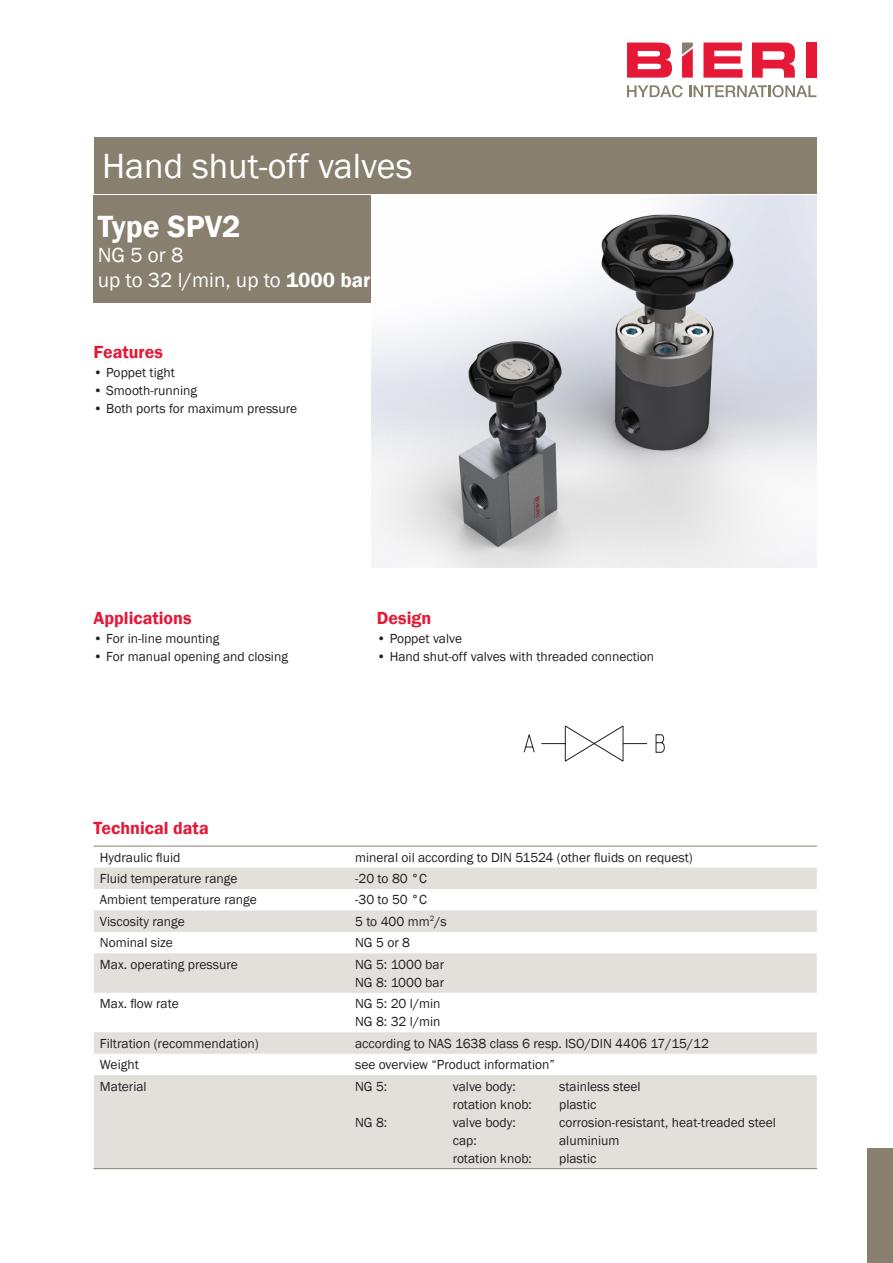
<style>
.page{position:relative;width:893px;height:1263px;background:#fff}
.page>*{position:absolute;margin:0;border:0;box-sizing:border-box;transform-origin:0 0}
._01_Titelseite_Titel_1{font:36px "Franklin Gothic";color:#fff}
._02_Titelseite_Untertitel_1{font:600 31.5px "Franklin Gothic";color:#fff}
._03_Titelseite_Untertitel_2{font:21px "Franklin Gothic";color:#fff}
._04_Titel_rot{font:600 18px "Franklin Gothic";color:#e51836}
._07_Grundtext{font:13.5px "Franklin Gothic";color:#231f20}
._07_1_Grundtext_Englisch{font:13.5px "Franklin Gothic";color:#231f20}
.s1{font-weight:600}
</style>
<div class="page">
<div style="left:806px;top:43px;width:10px;height:35px;background:#e51836"></div>
<svg style="left:682px;top:43px;width:11px;height:35px"></svg>
<svg style="left:627px;top:43px;width:45px;height:35px"></svg>
<svg style="left:703px;top:43px;width:39px;height:35px"></svg>
<svg style="left:752px;top:43px;width:43px;height:35px"></svg>
<svg style="left:627px;top:85px;width:56px;height:12px"></svg>
<svg style="left:689px;top:85px;width:127px;height:12px"></svg>
<div style="left:94px;top:137px;width:722px;height:56px;background:#887f6f"></div>
<div style="left:94px;top:195px;width:278px;height:108px;background:#887f6f"></div>
<div style="left:867px;top:1148px;width:26px;height:115px;background:#887f6f"></div>
<svg style="left:523px;top:725px;width:142px;height:37px"></svg>
<img style="left:372px;top:196px;width:444px;height:371px">
<svg style="left:94px;top:867px;width:723px;height:301px;fill:#e3e0db"></svg>
<hr style="left:94px;top:846px;width:255px;height:1px;background:#887f6f">
<hr style="left:349px;top:846px;width:468px;height:1px;background:#887f6f">
<hr style="left:94px;top:1168px;width:255px;height:1px;background:#887f6f">
<hr style="left:349px;top:1168px;width:468px;height:1px;background:#887f6f">
<p class="_01_Titelseite_Titel_1" style="left:102px;top:144px;width:312px">Hand shut-off valves</p>
<p class="_02_Titelseite_Untertitel_1" style="left:98px;top:207px;width:144px">Type SPV2</p>
<p class="_03_Titelseite_Untertitel_2" style="left:98px;top:242px;width:87px">NG 5 or 8</p>
<p class="_03_Titelseite_Untertitel_2" style="left:98px;top:267px;width:274px">up to 32 l/min, up to <span class="s1">1000 bar</span></p>
<p class="_04_Titel_rot" style="left:94px;top:341px;width:71px">Features</p>
<p class="_07_Grundtext" style="left:94px;top:364px;width:83px">• Poppet tight</p>
<p class="_07_Grundtext" style="left:94px;top:382px;width:105px">• Smooth-running</p>
<p class="_07_Grundtext" style="left:94px;top:400px;width:205px">• Both ports for maximum pressure</p>
<p class="_04_Titel_rot" style="left:94px;top:607px;width:100px">Applications</p>
<p class="_07_Grundtext" style="left:94px;top:630px;width:127px">• For in-line mounting</p>
<p class="_07_Grundtext" style="left:94px;top:648px;width:196px">• For manual opening and closing</p>
<p class="_04_Titel_rot" style="left:94px;top:817px;width:117px">Technical data</p>
<p class="_04_Titel_rot" style="left:377px;top:607px;width:56px">Design</p>
<p class="_07_Grundtext" style="left:377px;top:630px;width:87px">• Poppet valve</p>
<p class="_07_Grundtext" style="left:377px;top:648px;width:279px">• Hand shut-off valves with threaded connection</p>
<p class="_07_Grundtext" style="left:100px;top:849px;width:82px">Hydraulic fluid</p>
<p class="_07_Grundtext" style="left:355px;top:849px;width:339px">mineral oil according to DIN 51524 (other fluids on request)</p>
<p class="_07_1_Grundtext_Englisch" style="left:100px;top:870px;width:139px">Fluid temperature range</p>
<p class="_07_Grundtext" style="left:355px;top:870px;width:73px">-20 to 80 °C</p>
<p class="_07_1_Grundtext_Englisch" style="left:100px;top:891px;width:159px">Ambient temperature range</p>
<p class="_07_Grundtext" style="left:355px;top:891px;width:73px">-30 to 50 °C</p>
<p class="_07_Grundtext" style="left:100px;top:913px;width:86px">Viscosity range</p>
<p class="_07_Grundtext" style="left:355px;top:913px;width:93px">5 to 400 mm<sup>2</sup>/s</p>
<p class="_07_Grundtext" style="left:100px;top:934px;width:75px">Nominal size</p>
<p class="_07_Grundtext" style="left:355px;top:934px;width:57px">NG 5 or 8</p>
<p class="_07_1_Grundtext_Englisch" style="left:100px;top:956px;width:140px">Max. operating pressure</p>
<p class="_07_1_Grundtext_Englisch" style="left:355px;top:956px;width:91px">NG 5: 1000 bar</p>
<p class="_07_1_Grundtext_Englisch" style="left:355px;top:974px;width:91px">NG 8: 1000 bar</p>
<p class="_07_1_Grundtext_Englisch" style="left:100px;top:995px;width:80px">Max. flow rate</p>
<p class="_07_1_Grundtext_Englisch" style="left:355px;top:995px;width:87px">NG 5: 20 l/min</p>
<p class="_07_1_Grundtext_Englisch" style="left:355px;top:1013px;width:87px">NG 8: 32 l/min</p>
<p class="_07_1_Grundtext_Englisch" style="left:100px;top:1035px;width:160px">Filtration (recommendation)</p>
<p class="_07_Grundtext" style="left:355px;top:1035px;width:355px">according to NAS 1638 class 6 resp. ISO/DIN 4406 17/15/12</p>
<p class="_07_Grundtext" style="left:100px;top:1056px;width:40px">Weight</p>
<p class="_07_Grundtext" style="left:355px;top:1056px;width:201px">see overview “Product information”</p>
<p class="_07_Grundtext" style="left:100px;top:1078px;width:48px">Material</p>
<p class="_07_Grundtext" style="left:355px;top:1078px;width:34px">NG 5:</p>
<p class="_07_Grundtext" style="left:453px;top:1078px;width:64px">valve body:</p>
<p class="_07_Grundtext" style="left:559px;top:1078px;width:83px">stainless steel</p>
<p class="_07_Grundtext" style="left:453px;top:1096px;width:81px">rotation knob:</p>
<p class="_07_Grundtext" style="left:559px;top:1096px;width:39px">plastic</p>
<p class="_07_Grundtext" style="left:355px;top:1114px;width:34px">NG 8:</p>
<p class="_07_Grundtext" style="left:453px;top:1114px;width:64px">valve body:</p>
<p class="_07_Grundtext" style="left:559px;top:1114px;width:218px">corrosion-resistant, heat-treaded steel</p>
<p class="_07_Grundtext" style="left:453px;top:1132px;width:26px">cap:</p>
<p class="_07_Grundtext" style="left:559px;top:1132px;width:62px">aluminium</p>
<p class="_07_Grundtext" style="left:453px;top:1150px;width:81px">rotation knob:</p>
<p class="_07_Grundtext" style="left:559px;top:1150px;width:39px">plastic</p>
</div>
